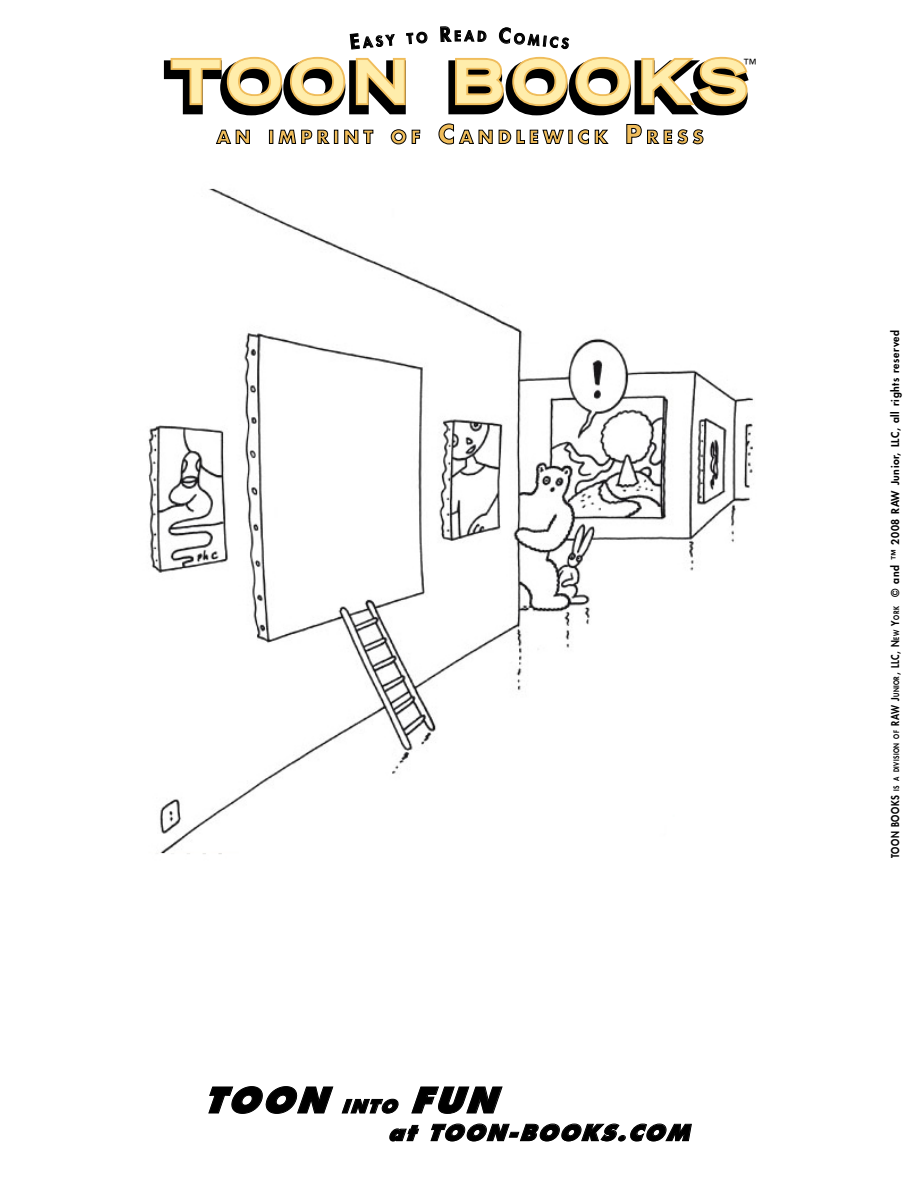
<style>
.page{position:relative;width:918px;height:1188px;background:#fff}
.page>*{position:absolute;margin:0;border:0;box-sizing:border-box;transform-origin:0 0}
.t1{font:700 expanded 58.2px "Trade Gothic LH";letter-spacing:.14em;color:#ffedab}
.t2{font:italic 800 34.5px "Futura";color:#000}
.t3{font:italic 800 21.75px "Futura";color:#000}
.t4{font:13.65px "Futura";color:#000}
.t5{font:800 10.5px "Futura";letter-spacing:.05em;color:#000}
.s1{font-size:18px}
.s2{font-style:inherit}
.s3{font-size:7.35px}
</style>
<div class="page">
<img style="left:148px;top:188px;width:606px;height:666px">
<svg style="left:208px;top:1086px;width:125px;height:28px"></svg>
<svg style="left:342px;top:1098px;width:57px;height:16px"></svg>
<svg style="left:411px;top:1086px;width:92px;height:28px"></svg>
<svg style="left:389px;top:1125px;width:30px;height:17px"></svg>
<svg style="left:430px;top:1123px;width:262px;height:19px"></svg>
<svg style="left:163px;top:26px;width:586px;height:119px"></svg>
<p class="t1" style="left:172px;top:44px;width:577px">TOON BOOKS</p>
<p class="t4" style="left:744px;top:55px;width:14px">™</p>
<p class="t2" style="left:203px;top:1079px;width:308px">TOON <span class="s1">INTO</span> FUN</p>
<p class="t3" style="left:388px;top:1119px;width:62px">AT TOON</p>
<p class="t3" style="left:507px;top:1119px;width:193px">-BOOKS.COM</p>
<p class="t5" style="left:889px;top:858px;width:530px;rotate:-90deg"><span class="s2">TOON BOOKS</span> <span class="s3">is a division of</span> <span class="s2">RAW J</span><span class="s3">unior</span><span class="s2">, LLC, N</span><span class="s3">ew</span> <span class="s2">Y</span><span class="s3">ork</span> © and ™ 2008 RAW Junior, LLC, all rights reserved</p>
</div>
